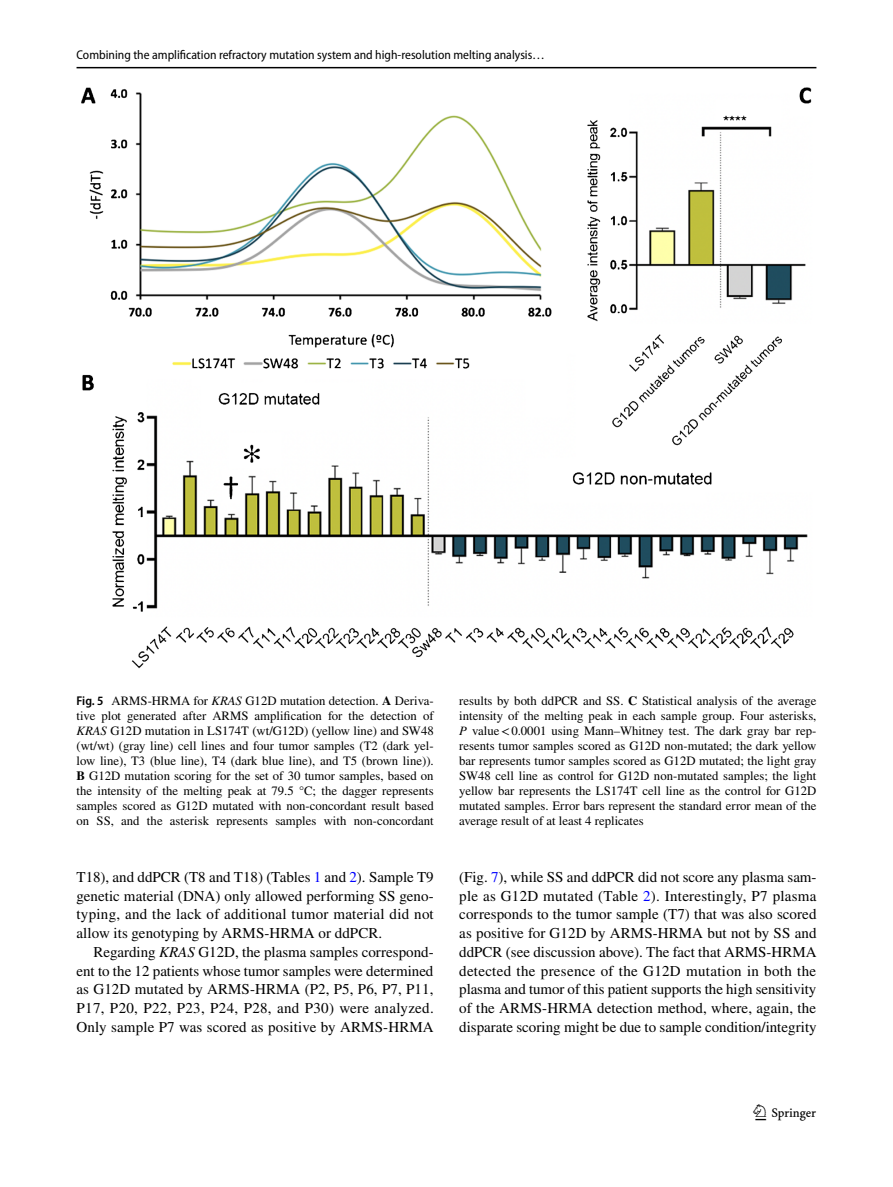
<style>
.page{position:relative;width:893px;height:1187px;background:#fff}
.page>*{position:absolute;margin:0;border:0;box-sizing:border-box;transform-origin:0 0}
.t1{font:22.5px "Springnew Regular 3";color:#000}
.t2{font:15px/18.8px "STIX";letter-spacing:.005em;color:#000;text-align:justify}
.t3{font:12.75px/15px "STIX";color:#000;text-align:justify}
.t4{font:12.75px "Myriad Pro Semi Cn 3";color:#000}
.s1{font-family:"Myriad Pro";font-weight:600;font-stretch:semi-condensed}
.s2{font-style:italic}
.s3{font-weight:700}
.s4{color:#00f}
</style>
<div class="page">
<hr style="left:77px;top:67px;width:739px;height:1px;background:#000">
<img style="left:81px;top:87px;width:731px;height:582px">
<p class="t4" style="left:77px;top:48px;width:470px">Combining the amplification refractory mutation system and high‑resolution melting analysis…</p>
<p class="t3" style="left:77px;top:694px;width:359px"><span class="s1">Fig. 5</span> ARMS-HRMA for <span class="s2">KRAS</span> G12D mutation detection. <span class="s3">A</span> Deriva&shy;tive plot generated after ARMS amplification for the detection of <span class="s2">KRAS</span> G12D mutation in LS174T (wt/G12D) (yellow line) and SW48 (wt/wt) (gray line) cell lines and four tumor samples (T2 (dark yel&shy;low line), T3 (blue line), T4 (dark blue line), and T5 (brown line)).<br><span class="s3">B</span> G12D mutation scoring for the set of 30 tumor samples, based on the intensity of the melting peak at 79.5 °C; the dagger represents samples scored as G12D mutated with non-concordant result based on SS, and the asterisk represents samples with non-concordant</p>
<p class="t3" style="left:459px;top:694px;width:359px">results by both ddPCR and SS. <span class="s3">C</span> Statistical analysis of the average intensity of the melting peak in each sample group. Four asterisks, <span class="s2">P</span> value&lt;0.0001 using Mann–Whitney test. The dark gray bar rep&shy;resents tumor samples scored as G12D non-mutated; the dark yellow bar represents tumor samples scored as G12D mutated; the light gray SW48 cell line as control for G12D non-mutated samples; the light yellow bar represents the LS174T cell line as the control for G12D mutated samples. Error bars represent the standard error mean of the average result of at least 4 replicates</p>
<p class="t2" style="left:77px;top:868px;width:359px">T18), and ddPCR (T8 and T18) (Tables <span class="s4">1</span> and <span class="s4">2</span>). Sample T9 genetic material (DNA) only allowed performing SS geno&shy;typing, and the lack of additional tumor material did not allow its genotyping by ARMS-HRMA or ddPCR.</p>
<p class="t2" style="left:77px;top:943px;width:359px;text-indent:17px">Regarding <span class="s2">KRAS</span> G12D, the plasma samples correspond&shy;ent to the 12 patients whose tumor samples were determined as G12D mutated by ARMS-HRMA (P2, P5, P6, P7, P11, P17, P20, P22, P23, P24, P28, and P30) were analyzed.<br>Only sample P7 was scored as positive by ARMS-HRMA</p>
<p class="t2" style="left:459px;top:868px;width:359px">(Fig. <span class="s4">7</span>), while SS and ddPCR did not score any plasma sam&shy;ple as G12D mutated (Table <span class="s4">2</span>). Interestingly, P7 plasma corresponds to the tumor sample (T7) that was also scored as positive for G12D by ARMS-HRMA but not by SS and ddPCR (see discussion above). The fact that ARMS-HRMA detected the presence of the G12D mutation in both the plasma and tumor of this patient supports the high sensitivity of the ARMS-HRMA detection method, where, again, the disparate scoring might be due to sample condition/integrity</p>
<h1 class="t1" style="left:755px;top:1104px;width:62px">1 3</h1>
</div>
